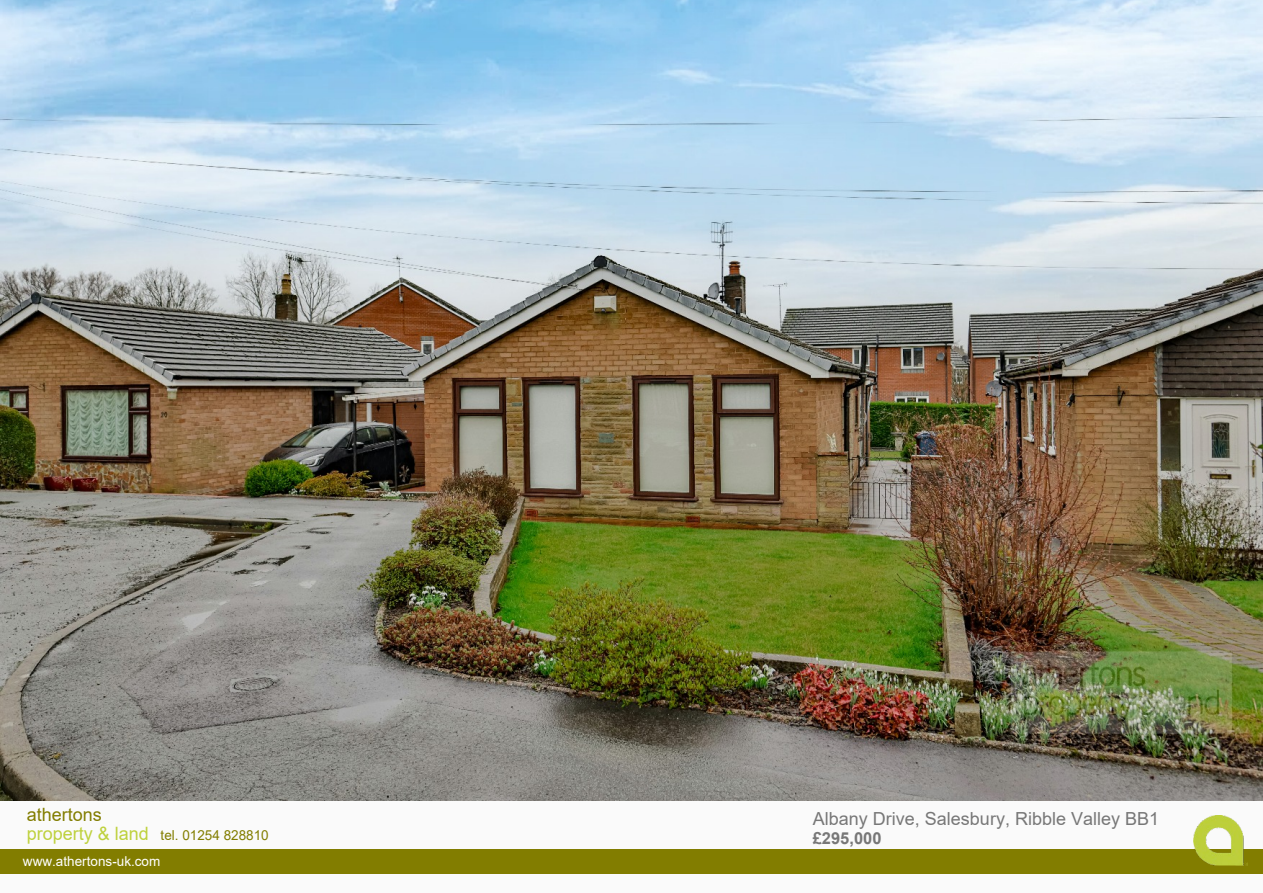
<style>
.page{position:relative;width:1263px;height:893px;background:#fff}
.page>*{position:absolute;margin:0;border:0;box-sizing:border-box;transform-origin:0 0}
.t1{font:18.3px "Arial";color:#827d00}
.t2{font:18px "Arial";color:#777}
.t3{font:700 16.5px "Arial";color:#777}
.t4{font:13.8px "Arial";color:#827d00}
.t5{font:13.65px "Arial";color:#fff}
.s1{font-size:18.45px;color:#bed13d}
</style>
<div class="page">
<img style="left:0;top:0;width:1263px;height:801px">
<div style="left:0;top:801px;width:1263px;height:91px;background:#fafafa"></div>
<div style="left:0;top:849px;width:1263px;height:25px;background:#827d00"></div>
<img style="left:1194px;top:816px;width:54px;height:50px">
<p class="t1" style="left:27px;top:808px;width:77px">athertons</p>
<p class="t2" style="left:813px;top:812px;width:348px">Albany Drive, Salesbury, Ribble Valley BB1</p>
<p class="t3" style="left:813px;top:832px;width:70px">£295,000</p>
<p class="t4" style="left:27px;top:830px;width:244px"><span class="s1">property &amp; land</span> tel. 01254 828810</p>
<p class="t5" style="left:23px;top:856px;width:139px">www.athertons-uk.com</p>
</div>
